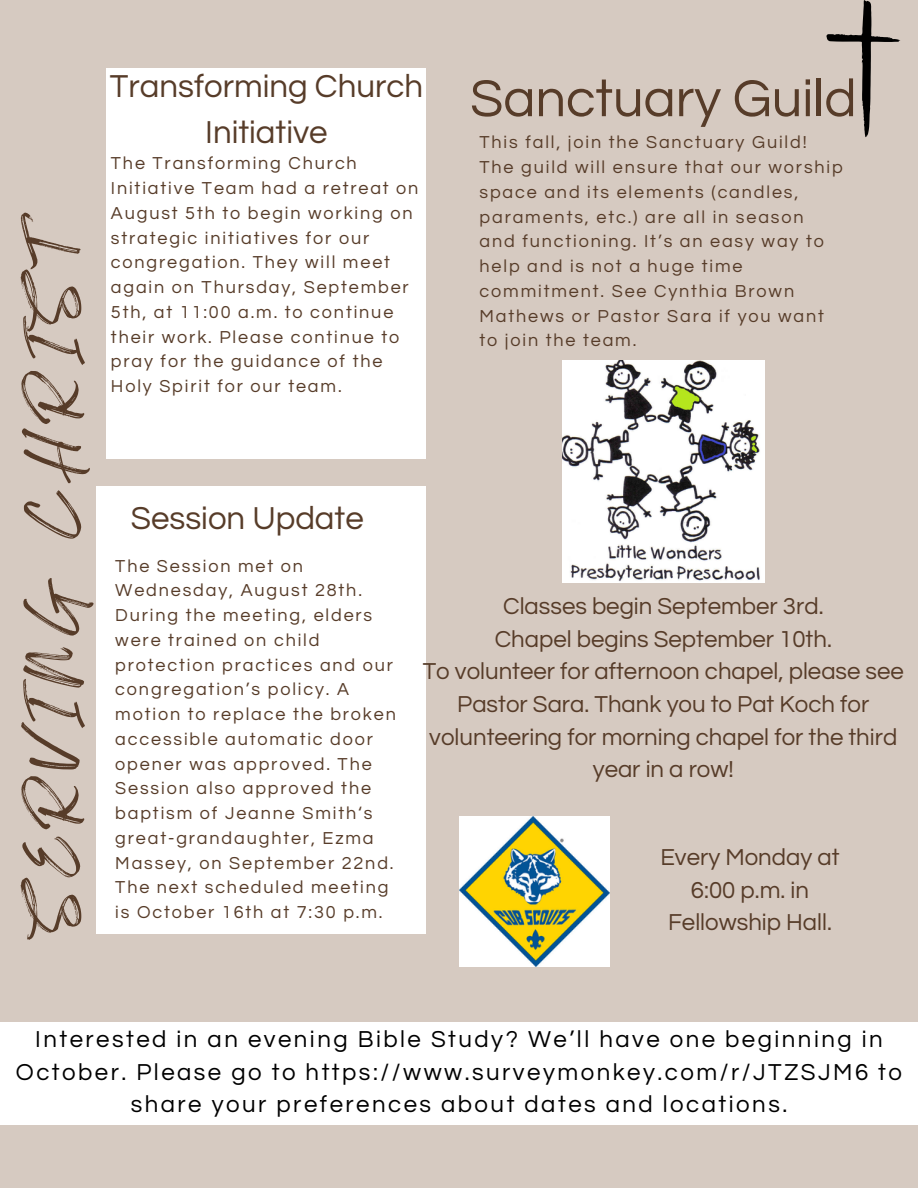
<style>
.page{position:relative;width:918px;height:1188px;background:#d6cac1}
.page>*{position:absolute;margin:0;border:0;box-sizing:border-box;transform-origin:0 0}
.t1{font:55.2px "Feeling Passionate";color:#573c29}
.t2{font:54px "Questrial";color:#573c29}
.t3{font:33px/46.2px "Questrial";color:#573c29;text-align:center}
.t4{font:24px/32.7px "Questrial";color:#573c29;text-align:center}
.t5{font:24px/32.7px "Questrial";letter-spacing:.105em;color:#000;text-align:center}
.t6{font:18px/24.8px "Questrial";letter-spacing:.105em;color:#573c29}
</style>
<div class="page">
<svg style="left:826px;top:0;width:74px;height:137px"></svg>
<div style="left:107px;top:69px;width:319px;height:390px;background:#fff"></div>
<div style="left:96px;top:487px;width:330px;height:447px;background:#fff"></div>
<div style="left:0;top:1022px;width:918px;height:103px;background:#fff"></div>
<img style="left:562px;top:360px;width:203px;height:223px">
<img style="left:459px;top:816px;width:151px;height:151px">
<h2 class="t1" style="left:8px;top:933px;width:722px;rotate:-90deg">SERVING CHRIST</h2>
<h1 class="t3" style="left:110px;top:64px;width:315px">Transforming Church<br>Initiative</h1>
<p class="t6" style="left:111px;top:152px;width:309px">The Transforming Church<br>Initiative Team had a retreat on<br>August 5th to begin working on strategic initiatives for our congregation. They will meet again on Thursday, September<br>5th, at 11:00 a.m. to continue their work. Please continue to pray for the guidance of the<br>Holy Spirit for our team.</p>
<p class="t3" style="left:131px;top:496px;width:234px">Session Update</p>
<h4 class="t2" style="left:470px;top:72px;width:388px">Sanctuary Guild</h4>
<h3 class="t6" style="left:480px;top:131px;width:365px">This fall, join the Sanctuary Guild!<br>The guild will ensure that our worship space and its elements (candles, paraments, etc.) are all in season and functioning. It’s an easy way to help and is not a huge time commitment. See Cynthia Brown<br>Mathews or Pastor Sara if you want to join the team.</h3>
<p class="t6" style="left:115px;top:554px;width:282px">The Session met on<br>Wednesday, August 28th.<br>During the meeting, elders were trained on child protection practices and our congregation’s policy. A motion to replace the broken accessible automatic door opener was approved. The<br>Session also approved the baptism of Jeanne Smith‘s great-grandaughter, Ezma<br>Massey, on September 22nd.<br>The next scheduled meeting is October 16th at 7:30 p.m.</p>
<p class="t4" style="left:423px;top:590px;width:483px">Classes begin September 3rd.<br>Chapel begins September 10th.<br>To volunteer for afternoon chapel, please see Pastor Sara. Thank you to Pat Koch for volunteering for morning chapel for the third year in a row!</p>
<h4 class="t4" style="left:660px;top:841px;width:181px">Every Monday at<br>6:00 p.m. in<br>Fellowship Hall.</h4>
<p class="t5" style="left:16px;top:1023px;width:888px">Interested in an evening Bible Study? We’ll have one beginning in<br>October. Please go to https://www.surveymonkey.com/r/JTZSJM6 to share your preferences about dates and locations.</p>
</div>
